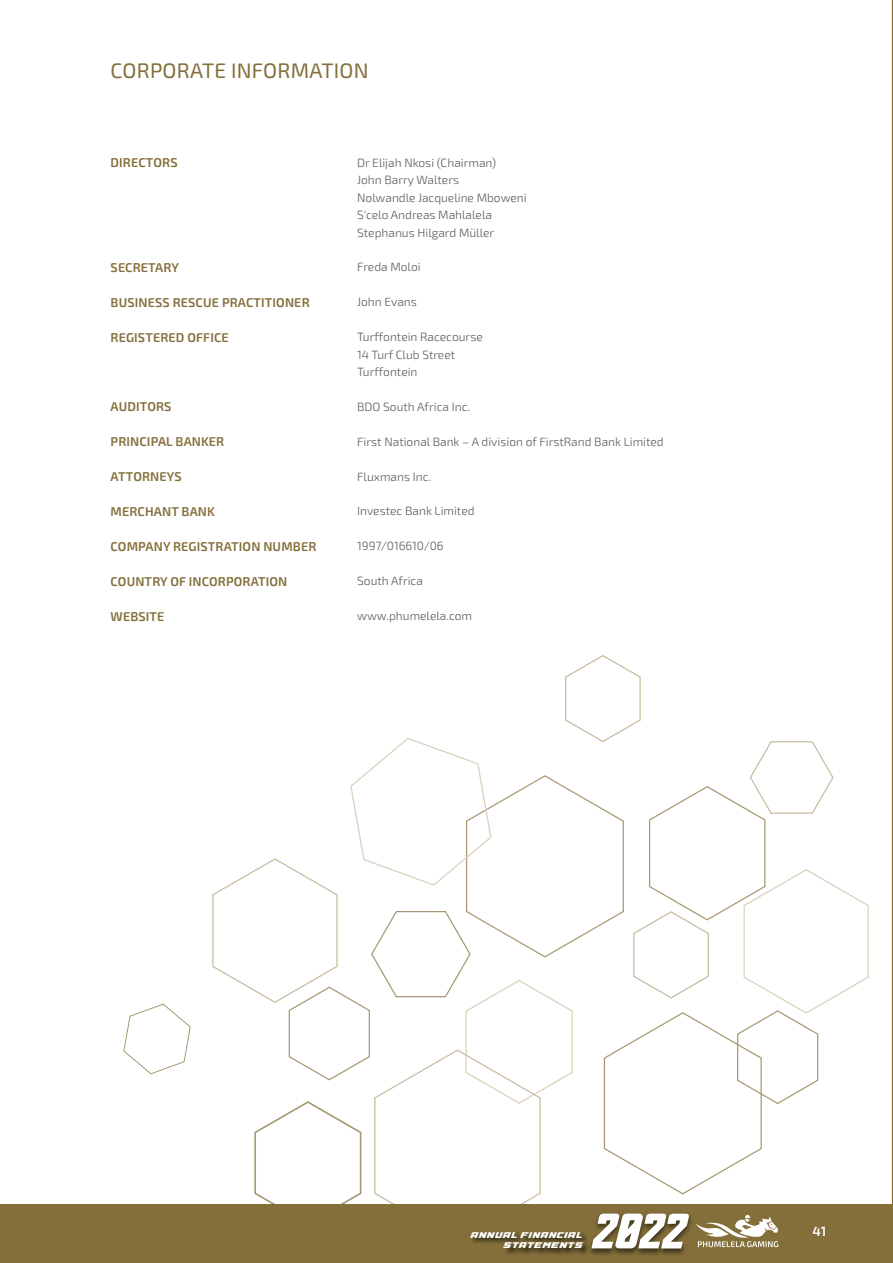
<style>
.page{position:relative;width:893px;height:1263px;background:#fff}
.page>*{position:absolute;margin:0;border:0;box-sizing:border-box;transform-origin:0 0}
.t1{font:21px "Exo 2.0";letter-spacing:.01em;color:#846f3b}
.t2{font:600 13.5px "Exo 2.0";color:#fff}
.t3{font:600 12.75px "Exo 2.0";letter-spacing:.01em;color:#846f3b}
.t4{font:300 12px/17.4px "Exo 2.0";color:#58595b}
.t5{font:9.3px "A4 SPEED Bold";letter-spacing:.06em;color:#fff}
</style>
<div class="page">
<svg style="left:123px;top:1003px;width:68px;height:72px"></svg>
<svg style="left:892px;top:0;width:1px;height:1204px"></svg>
<div style="left:0;top:1204px;width:893px;height:59px;background:#846f3b"></div>
<div style="left:587px;top:1212px;width:83px;height:44px;background:#000;opacity:.53"></div>
<div style="left:657px;top:1212px;width:37px;height:44px;background:#000;opacity:.53"></div>
<svg style="left:212px;top:655px;width:657px;height:593px"></svg>
<div style="left:469px;top:1230px;width:121px;height:26px;background:#000;opacity:.75"></div>
<h1 class="t1" style="left:111px;top:59px;width:259px">CORPORATE INFORMATION</h1>
<p class="t3" style="left:111px;top:155px;width:69px">DIRECTORS</p>
<p class="t4" style="left:357px;top:154px;width:171px">Dr Elijah Nkosi (Chairman)<br>John Barry Walters<br>Nolwandle Jacqueline Mboweni<br>S'celo Andreas Mahlalela<br>Stephanus Hilgard Müller</p>
<p class="t3" style="left:111px;top:260px;width:70px">SECRETARY</p>
<p class="t4" style="left:357px;top:259px;width:65px">Freda Moloi</p>
<p class="t3" style="left:111px;top:295px;width:201px">BUSINESS RESCUE PRACTITIONER</p>
<p class="t4" style="left:357px;top:294px;width:61px">John Evans</p>
<p class="t3" style="left:111px;top:330px;width:120px">REGISTERED OFFICE</p>
<p class="t4" style="left:357px;top:328px;width:127px">Turffontein Racecourse<br>14 Turf Club Street<br>Turffontein</p>
<p class="t3" style="left:111px;top:399px;width:62px">AUDITORS</p>
<p class="t4" style="left:357px;top:398px;width:114px">BDO South Africa Inc.</p>
<p class="t3" style="left:111px;top:434px;width:115px">PRINCIPAL BANKER</p>
<p class="t4" style="left:357px;top:433px;width:308px">First National Bank – A division of FirstRand Bank Limited</p>
<p class="t3" style="left:111px;top:469px;width:73px">ATTORNEYS</p>
<p class="t4" style="left:357px;top:468px;width:76px">Fluxmans Inc.</p>
<p class="t3" style="left:111px;top:504px;width:106px">MERCHANT BANK</p>
<p class="t4" style="left:357px;top:503px;width:119px">Investec Bank Limited</p>
<p class="t3" style="left:111px;top:539px;width:207px">COMPANY REGISTRATION NUMBER</p>
<p class="t4" style="left:357px;top:538px;width:88px">1997/016610/06</p>
<p class="t3" style="left:111px;top:574px;width:178px">COUNTRY OF INCORPORATION</p>
<p class="t4" style="left:357px;top:572px;width:67px">South Africa</p>
<p class="t3" style="left:111px;top:608px;width:55px">WEBSITE</p>
<p class="t4" style="left:357px;top:607px;width:116px">www.phumelela.com</p>
<p class="t5" style="left:471px;top:1229px;width:113px">ANNUAL FINANCIAL</p>
<p class="t2" style="left:812px;top:1223px;width:15px">41</p>
<p class="t5" style="left:504px;top:1240px;width:80px">STATEMENTS</p>
</div>
